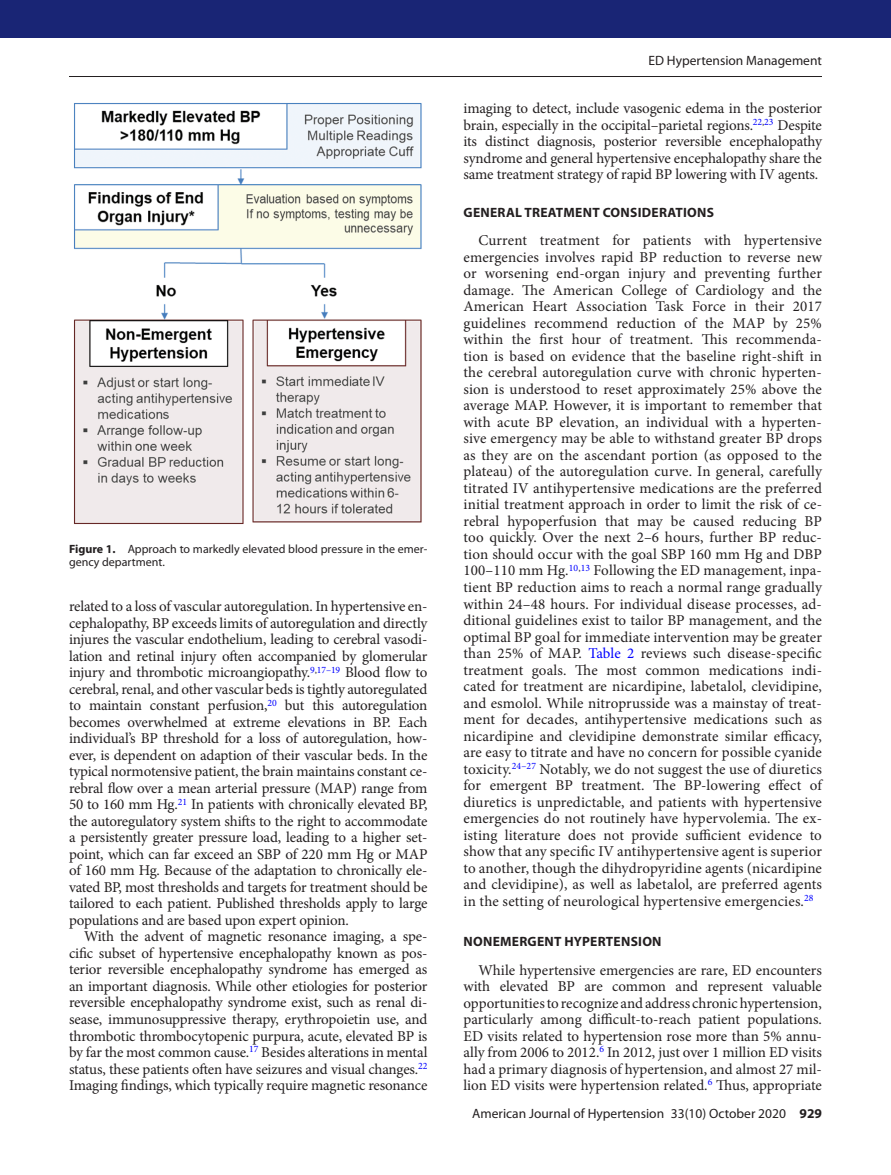
<style>
.page{position:relative;width:891px;height:1175px;background:#fff}
.page>*{position:absolute;margin:0;border:0;box-sizing:border-box;transform-origin:0 0}
.t1{font:15px/16.5px "Minion Pro";letter-spacing:-.01em;color:#231f20;text-align:justify}
.t2{font:13.5px "Myriad Pro";color:#231f20}
.t3{font:700 13.5px "Myriad Pro";letter-spacing:.02em;color:#231f20}
.t4{font:12px/13.5px "Myriad Pro";color:#231f20}
.s1{font-weight:700}
.s2{color:#00f}
</style>
<div class="page">
<hr style="left:69px;top:76px;width:753px;height:1px;background:#231f20">
<div style="left:0;top:0;width:891px;height:38px;background:#192575"></div>
<img style="left:74px;top:103px;width:348px;height:421px">
<p class="t4" style="left:69px;top:541px;width:360px"><span class="s1">Figure 1.</span> Approach to markedly elevated blood pressure in the emer&shy;gency department.</p>
<p class="t1" style="left:69px;top:598px;width:360px">related to a loss of vascular autoregulation. In hypertensive en&shy;cephalopathy, BP exceeds limits of autoregulation and directly injures the vascular endothelium, leading to cerebral vasodi&shy;lation and retinal injury often accompanied by glomerular injury and thrombotic microangiopathy.<sup>9</sup><sup>,</sup><sup>17–19</sup> Blood flow to cerebral, renal, and other vascular beds is tightly autoregulated to maintain constant perfusion,<sup>20</sup> but this autoregulation becomes overwhelmed at extreme elevations in BP. Each individual’s BP threshold for a loss of autoregulation, how&shy;ever, is dependent on adaption of their vascular beds. In the typical normotensive patient, the brain maintains constant ce&shy;rebral flow over a mean arterial pressure (MAP) range from 50 to 160 mm Hg.<sup>21</sup> In patients with chronically elevated BP, the autoregulatory system shifts to the right to accommodate a persistently greater pressure load, leading to a higher set&shy;point, which can far exceed an SBP of 220 mm Hg or MAP of 160 mm Hg. Because of the adaptation to chronically ele&shy;vated BP, most thresholds and targets for treatment should be tailored to each patient. Published thresholds apply to large populations and are based upon expert opinion.</p>
<p class="t1" style="left:69px;top:928px;width:360px;text-indent:15px">With the advent of magnetic resonance imaging, a spe&shy;cific subset of hypertensive encephalopathy known as pos&shy;terior reversible encephalopathy syndrome has emerged as an important diagnosis. While other etiologies for posterior reversible encephalopathy syndrome exist, such as renal di&shy;sease, immunosuppressive therapy, erythropoietin use, and thrombotic thrombocytopenic purpura, acute, elevated BP is by far the most common cause.<sup>17</sup> Besides alterations in mental status, these patients often have seizures and visual changes.<sup>22<br></sup>Imaging findings, which typically require magnetic resonance</p>
<p class="t2" style="left:648px;top:52px;width:175px">ED Hypertension Management</p>
<p class="t1" style="left:463px;top:100px;width:360px">imaging to detect, include vasogenic edema in the posterior brain, especially in the occipital–parietal regions.<sup>22</sup><sup>,</sup><sup>23</sup> Despite its distinct diagnosis, posterior reversible encephalopathy syndrome and general hypertensive encephalopathy share the same treatment strategy of rapid BP lowering with IV agents.</p>
<p class="t3" style="left:464px;top:203px;width:252px">GENERAL TREATMENT CONSIDERATIONS</p>
<p class="t1" style="left:463px;top:232px;width:360px;text-indent:15px">Current treatment for patients with hypertensive emergencies involves rapid BP reduction to reverse new or worsening end-organ injury and preventing further damage. The American College of Cardiology and the American Heart Association Task Force in their 2017 guidelines recommend reduction of the MAP by 25% within the first hour of treatment. This recommenda&shy;tion is based on evidence that the baseline right-shift in the cerebral autoregulation curve with chronic hyperten&shy;sion is understood to reset approximately 25% above the average MAP. However, it is important to remember that with acute BP elevation, an individual with a hyperten&shy;sive emergency may be able to withstand greater BP drops as they are on the ascendant portion (as opposed to the plateau) of the autoregulation curve. In general, carefully titrated IV antihypertensive medications are the preferred initial treatment approach in order to limit the risk of ce&shy;rebral hypoperfusion that may be caused reducing BP too quickly. Over the next 2–6 hours, further BP reduc&shy;tion should occur with the goal SBP 160 mm Hg and DBP 100–110 mm Hg.<sup>10</sup><sup>,</sup><sup>13</sup> Following the ED management, inpa&shy;tient BP reduction aims to reach a normal range gradually within 24–48 hours. For individual disease processes, ad&shy;ditional guidelines exist to tailor BP management, and the optimal BP goal for immediate intervention may be greater than 25% of MAP. <span class="s2">Table 2</span> reviews such disease-specific treatment goals. The most common medications indi&shy;cated for treatment are nicardipine, labetalol, clevidipine, and esmolol. While nitroprusside was a mainstay of treat&shy;ment for decades, antihypertensive medications such as nicardipine and clevidipine demonstrate similar efficacy, are easy to titrate and have no concern for possible cyanide toxicity.<sup>24–27</sup> Notably, we do not suggest the use of diuretics for emergent BP treatment. The BP-lowering effect of diuretics is unpredictable, and patients with hypertensive emergencies do not routinely have hypervolemia. The ex&shy;isting literature does not provide sufficient evidence to show that any specific IV antihypertensive agent is superior to another, though the dihydropyridine agents (nicardipine and clevidipine), as well as labetalol, are preferred agents in the setting of neurological hypertensive emergencies.<sup>28</sup></p>
<p class="t3" style="left:464px;top:932px;width:199px">NONEMERGENT HYPERTENSION</p>
<p class="t1" style="left:463px;top:961px;width:360px;text-indent:15px">While hypertensive emergencies are rare, ED encounters with elevated BP are common and represent valuable opportunities to recognize and address chronic hypertension, particularly among difficult-to-reach patient populations.<br>ED visits related to hypertension rose more than 5% annu&shy;ally from 2006 to 2012.<sup>6</sup> In 2012, just over 1 million ED visits had a primary diagnosis of hypertension, and almost 27 mil&shy;lion ED visits were hypertension related.<sup>6</sup> Thus, appropriate</p>
<p class="t2" style="left:472px;top:1105px;width:351px">American Journal of Hypertension 33(10) October 2020 <span class="s1">929</span></p>
</div>
